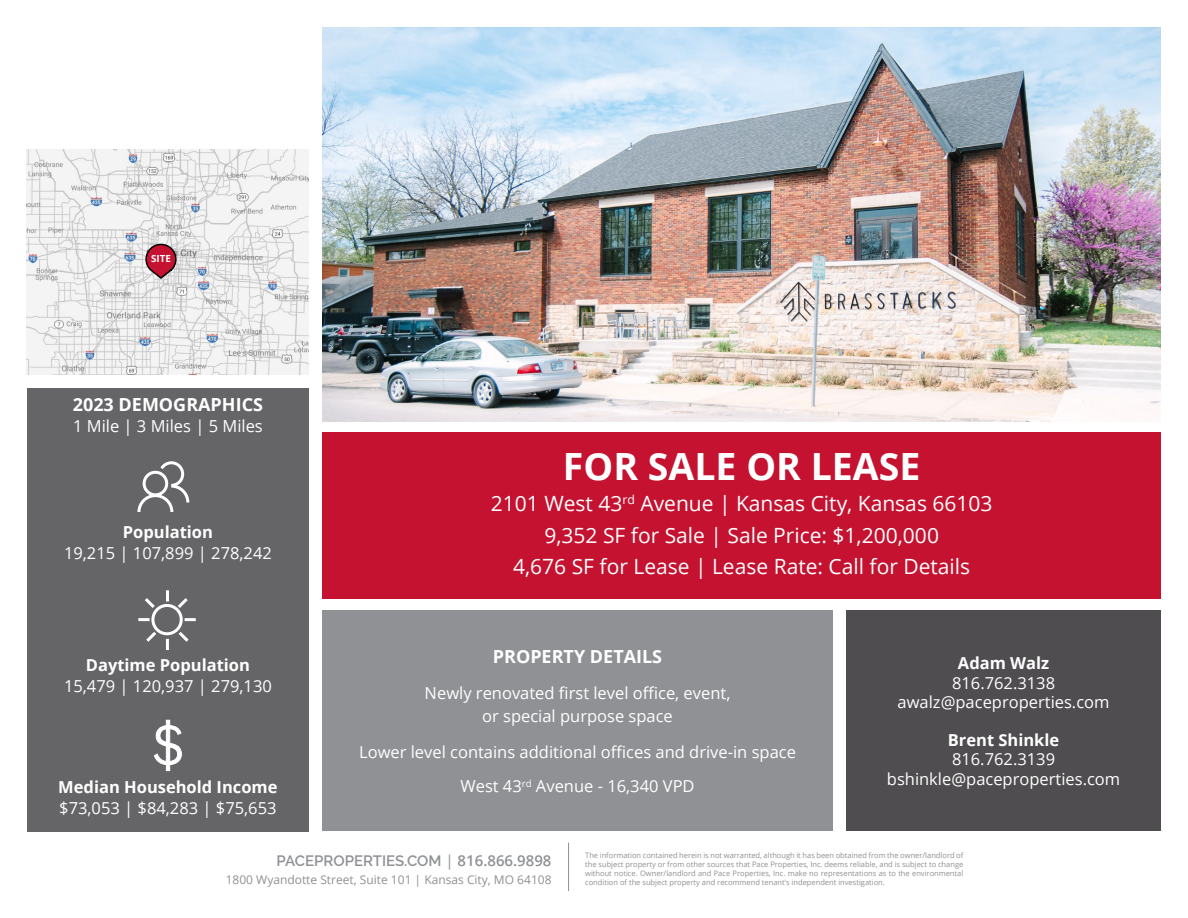
<style>
.page{position:relative;width:1188px;height:918px;background:#fff}
.page>*{position:absolute;margin:0;border:0;box-sizing:border-box;transform-origin:0 0}
.t1{font:700 37.5px "Open Sans";color:#fff}
.t2{font:21px/31.5px "Open Sans";color:#fff;text-align:center}
.t3{font:700 18px "Open Sans";color:#fff}
.t4{font:16.5px/19.5px "Open Sans";color:#fff;text-align:center}
.t5{font:700 16.5px "Open Sans";color:#fff}
.t6{font:600 15px "Raleway";color:#8f9194}
.t7{font:12px "Open Sans";color:#8f9194}
.t8{font:700 9.75px "Open Sans";color:#fff}
.t9{font:7.5px/9px "Open Sans";color:#8f9194;text-align:justify}
.s1{font-family:"Open Sans";font-weight:400}
.s2{font-family:"Open Sans"}
</style>
<div class="page">
<img style="left:322px;top:27px;width:839px;height:394px">
<img style="left:27px;top:150px;width:282px;height:225px">
<div style="left:27px;top:388px;width:282px;height:443px;background:#656568"></div>
<svg style="left:137px;top:461px;width:53px;height:51px"></svg>
<svg style="left:154px;top:720px;width:28px;height:51px"></svg>
<div style="left:322px;top:432px;width:839px;height:167px;background:#c41230"></div>
<div style="left:322px;top:610px;width:511px;height:221px;background:#8f9194"></div>
<div style="left:846px;top:610px;width:315px;height:221px;background:#4f4d4f"></div>
<svg style="left:145px;top:243px;width:32px;height:37px"></svg>
<div style="left:151px;top:604px;width:32px;height:31px;border:3px solid #fff;border-radius:50%"></div>
<svg style="left:166px;top:590px;width:3px;height:11px"></svg>
<svg style="left:166px;top:639px;width:3px;height:11px"></svg>
<svg style="left:185px;top:618px;width:11px;height:3px"></svg>
<svg style="left:138px;top:618px;width:12px;height:3px"></svg>
<svg style="left:146px;top:629px;width:13px;height:13px"></svg>
<svg style="left:175px;top:598px;width:13px;height:13px"></svg>
<svg style="left:175px;top:629px;width:14px;height:13px"></svg>
<svg style="left:145px;top:598px;width:13px;height:13px"></svg>
<hr style="left:568px;top:843px;width:1px;height:48px;background:#8f9194">
<h3 class="t8" style="left:151px;top:251px;width:21px">SITE</h3>
<h3 class="t3" style="left:73px;top:392px;width:192px">2023 DEMOGRAPHICS</h3>
<h3 class="t4" style="left:73px;top:416px;width:191px">1 Mile | 3 Miles | 5 Miles</h3>
<h3 class="t5" style="left:123px;top:520px;width:92px">Population</h3>
<h3 class="t4" style="left:64px;top:543px;width:209px">19,215 | 107,899 | 278,242</h3>
<h3 class="t5" style="left:86px;top:653px;width:166px">Daytime Population</h3>
<h3 class="t4" style="left:64px;top:676px;width:209px">15,479 | 120,937 | 279,130</h3>
<h3 class="t5" style="left:58px;top:776px;width:221px">Median Household Income</h3>
<h3 class="t4" style="left:59px;top:798px;width:219px">$73,053 | $84,283 | $75,653</h3>
<h1 class="t1" style="left:563px;top:440px;width:359px">FOR SALE OR LEASE</h1>
<h2 class="t2" style="left:491px;top:487px;width:503px">2101 West 43<sup>rd</sup> Avenue | Kansas City, Kansas 66103<br>9,352 SF for Sale | Sale Price: $1,200,000<br>4,676 SF for Lease | Lease Rate: Call for Details</h2>
<h3 class="t3" style="left:493px;top:644px;width:171px">PROPERTY DETAILS</h3>
<h3 class="t4" style="left:425px;top:681px;width:307px;line-height:22.5px">Newly renovated first level office, event, or special purpose space</h3>
<h3 class="t4" style="left:359px;top:734px;width:438px;line-height:34.5px">Lower level contains additional offices and drive-in space<br>West 43<sup>rd</sup> Avenue - 16,340 VPD</h3>
<h3 class="t5" style="left:958px;top:652px;width:93px">Adam Walz</h3>
<h3 class="t4" style="left:898px;top:673px;width:213px">816.762.3138 awalz@paceproperties.com</h3>
<h3 class="t5" style="left:948px;top:728px;width:113px">Brent Shinkle</h3>
<h3 class="t4" style="left:887px;top:749px;width:235px">816.762.3139 bshinkle@paceproperties.com</h3>
<h3 class="t6" style="left:277px;top:852px;width:277px">PACEPROPERTIES.COM <span class="s1">|</span> <span class="s2">816.866.9898</span></h3>
<h3 class="t7" style="left:226px;top:872px;width:327px">1800 Wyandotte Street, Suite 101 | Kansas City, MO 64108</h3>
<p class="t9" style="left:585px;top:851px;width:380px">The information contained herein is not warranted, although it has been obtained from the owner/landlord of the subject property or from other sources that Pace Properties, Inc. deems reliable, and is subject to change without notice. Owner/landlord and Pace Properties, Inc. make no representations as to the environmental condition of the subject property and recommend tenant’s independent investigation.</p>
</div>
